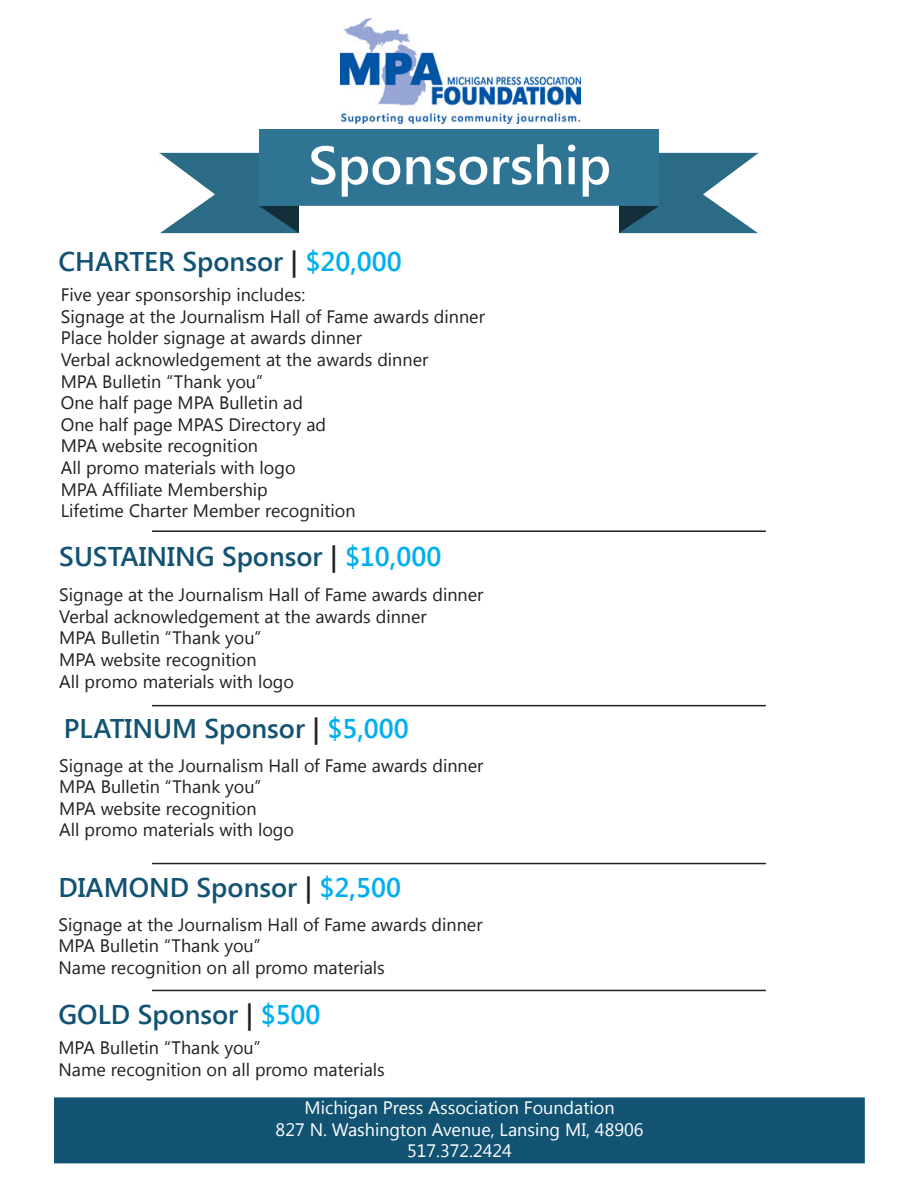
<style>
.page{position:relative;width:918px;height:1188px;background:#fff}
.page>*{position:absolute;margin:0;border:0;box-sizing:border-box;transform-origin:0 0}
.t1{font:600 54px "Segoe UI";color:#fff}
.t2{font:600 27px "Segoe UI";color:#125373}
.t3{font:18px "Segoe UI";color:#231f20}
.t4{font:18px "Segoe UI";color:#fff}
.s1{color:#231f20}
.s2{color:#00aeef}
</style>
<div class="page">
<hr style="left:152px;top:530px;width:614px;height:2px;background:#231f20">
<hr style="left:152px;top:705px;width:614px;height:1px;background:#231f20">
<hr style="left:152px;top:990px;width:614px;height:1px;background:#231f20">
<hr style="left:152px;top:863px;width:614px;height:1px;background:#231f20">
<img style="left:340px;top:19px;width:241px;height:104px">
<img style="left:159px;top:130px;width:600px;height:104px">
<div style="left:54px;top:1097px;width:811px;height:66px;background:#125373;border:2px solid #125373"></div>
<p class="t1" style="left:308px;top:127px;width:304px">Sponsorship</p>
<p class="t2" style="left:58px;top:242px;width:345px">CHARTER Sponsor <span class="s1">|</span> <span class="s2">$20,000</span></p>
<p class="t3" style="left:61px;top:282px;width:246px">Five year sponsorship includes:</p>
<p class="t3" style="left:61px;top:304px;width:426px">Signage at the Journalism Hall of Fame awards dinner</p>
<p class="t3" style="left:61px;top:325px;width:303px">Place holder signage at awards dinner</p>
<p class="t3" style="left:61px;top:347px;width:369px">Verbal acknowledgement at the awards dinner</p>
<p class="t3" style="left:61px;top:369px;width:204px">MPA Bulletin “Thank you”</p>
<p class="t3" style="left:61px;top:390px;width:244px">One half page MPA Bulletin ad</p>
<p class="t3" style="left:61px;top:412px;width:267px">One half page MPAS Directory ad</p>
<p class="t3" style="left:61px;top:433px;width:199px">MPA website recognition</p>
<p class="t3" style="left:61px;top:455px;width:236px">All promo materials with logo</p>
<p class="t3" style="left:61px;top:477px;width:209px">MPA Affiliate Membership</p>
<p class="t3" style="left:61px;top:498px;width:296px">Lifetime Charter Member recognition</p>
<p class="t2" style="left:59px;top:537px;width:384px">SUSTAINING Sponsor <span class="s1">|</span> <span class="s2">$10,000</span></p>
<p class="t3" style="left:59px;top:582px;width:426px">Signage at the Journalism Hall of Fame awards dinner</p>
<p class="t3" style="left:59px;top:604px;width:369px">Verbal acknowledgement at the awards dinner</p>
<p class="t3" style="left:59px;top:625px;width:204px">MPA Bulletin “Thank you”</p>
<p class="t3" style="left:59px;top:647px;width:199px">MPA website recognition</p>
<p class="t3" style="left:59px;top:669px;width:236px">All promo materials with logo</p>
<p class="t2" style="left:64px;top:710px;width:347px">PLATINUM Sponsor <span class="s1">|</span> <span class="s2">$5,000</span></p>
<p class="t3" style="left:59px;top:753px;width:426px">Signage at the Journalism Hall of Fame awards dinner</p>
<p class="t3" style="left:59px;top:774px;width:204px">MPA Bulletin “Thank you”</p>
<p class="t3" style="left:59px;top:796px;width:199px">MPA website recognition</p>
<p class="t3" style="left:59px;top:817px;width:236px">All promo materials with logo</p>
<p class="t2" style="left:58px;top:869px;width:344px">DIAMOND Sponsor <span class="s1">|</span> <span class="s2">$2,500</span></p>
<p class="t3" style="left:58px;top:912px;width:426px">Signage at the Journalism Hall of Fame awards dinner</p>
<p class="t3" style="left:58px;top:934px;width:204px">MPA Bulletin “Thank you”</p>
<p class="t3" style="left:58px;top:955px;width:328px">Name recognition on all promo materials</p>
<p class="t2" style="left:58px;top:996px;width:264px">GOLD Sponsor <span class="s1">|</span> <span class="s2">$500</span></p>
<p class="t3" style="left:58px;top:1036px;width:204px">MPA Bulletin “Thank you”</p>
<p class="t3" style="left:58px;top:1057px;width:328px">Name recognition on all promo materials</p>
<p class="t4" style="left:305px;top:1095px;width:312px">Michigan Press Association Foundation</p>
<p class="t4" style="left:276px;top:1117px;width:369px">827 N. Washington Avenue, Lansing MI, 48906</p>
<p class="t4" style="left:407px;top:1138px;width:106px">517.372.2424</p>
</div>
